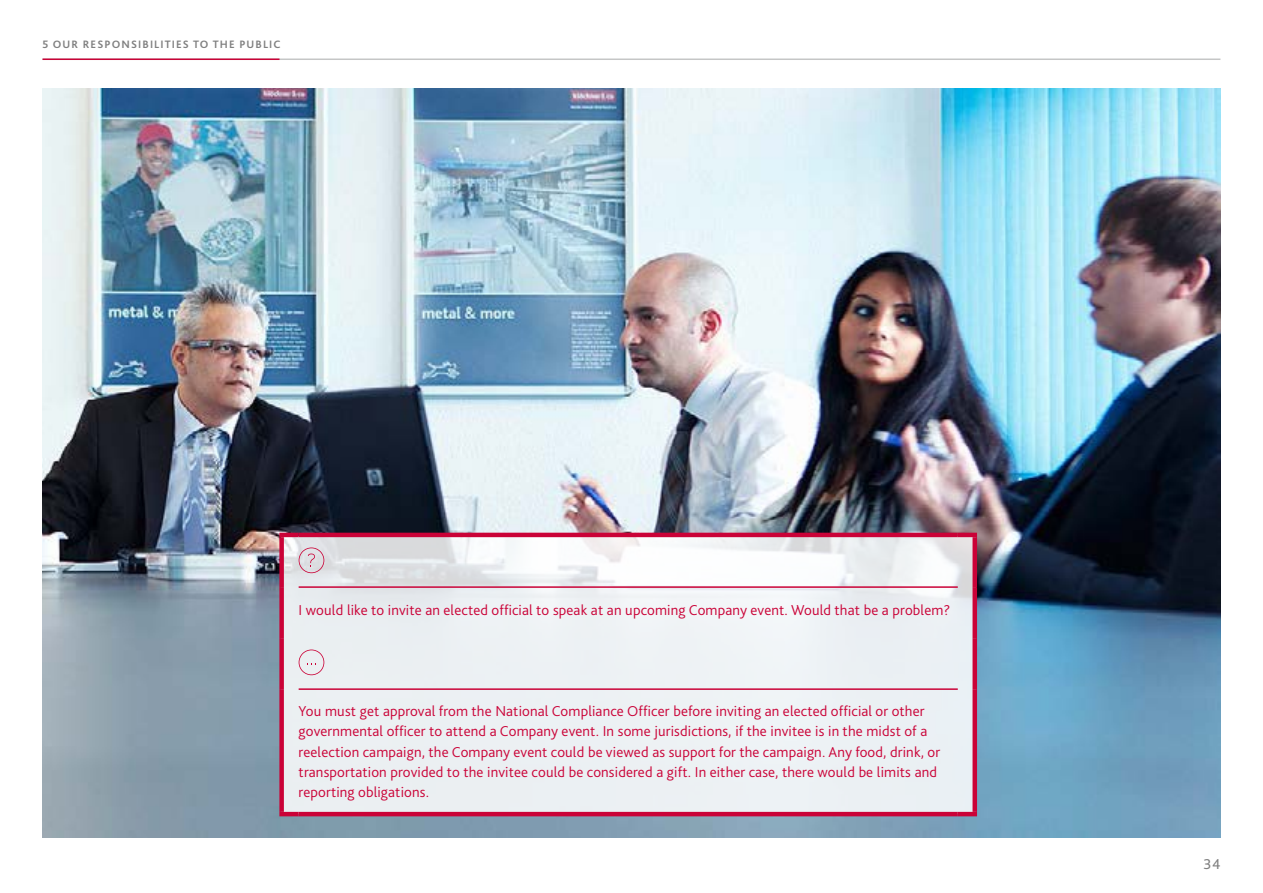
<style>
.page{position:relative;width:1263px;height:893px;background:#fff}
.page>*{position:absolute;margin:0;border:0;box-sizing:border-box;transform-origin:0 0}
.t1{font:300 15px/20.2px "Kl Bliss";letter-spacing:.01em;color:#ca0237}
.t2{font:15px "Kl Bliss";color:#808080}
.t3{font:700 11.25px "Kl Bliss";letter-spacing:.1em;color:#808080}
</style>
<div class="page">
<img style="left:43px;top:88px;width:1177px;height:749px">
<hr style="left:43px;top:59px;width:1177px;height:1px;background:#c5c6c6">
<hr style="left:43px;top:59px;width:236px;height:1px;background:#ca0237">
<svg style="left:284px;top:537px;width:688px;height:275px;fill:#ecf0f4"></svg>
<hr style="left:279px;top:533px;width:20px;height:4px;background:#ca0237">
<div style="left:279px;top:537px;width:5px;height:50px;background:#ca0237"></div>
<hr style="left:299px;top:533px;width:659px;height:4px;background:#ca0237">
<hr style="left:958px;top:533px;width:19px;height:4px;background:#ca0237">
<div style="left:972px;top:537px;width:5px;height:50px;background:#ca0237"></div>
<div style="left:279px;top:587px;width:5px;height:51px;background:#ca0237"></div>
<div style="left:972px;top:587px;width:5px;height:51px;background:#ca0237"></div>
<div style="left:279px;top:638px;width:5px;height:51px;background:#ca0237"></div>
<div style="left:972px;top:638px;width:5px;height:51px;background:#ca0237"></div>
<div style="left:279px;top:689px;width:5px;height:123px;background:#ca0237"></div>
<div style="left:972px;top:689px;width:5px;height:123px;background:#ca0237"></div>
<hr style="left:279px;top:812px;width:20px;height:4px;background:#ca0237">
<hr style="left:299px;top:812px;width:659px;height:4px;background:#ca0237">
<hr style="left:958px;top:812px;width:19px;height:4px;background:#ca0237">
<hr style="left:299px;top:688px;width:659px;height:2px;background:#ca0237">
<hr style="left:299px;top:586px;width:659px;height:2px;background:#ca0237">
<svg style="left:299px;top:547px;width:25px;height:26px"></svg>
<svg style="left:299px;top:649px;width:25px;height:26px"></svg>
<p class="t3" style="left:43px;top:37px;width:238px">5 OUR RESPONSIBILITIES TO THE PUBLIC</p>
<p class="t1" style="left:299px;top:599px;width:653px">I would like to invite an elected official to speak at an upcoming Company event. Would that be a problem?</p>
<p class="t1" style="left:299px;top:701px;width:643px">You must get approval from the National Compliance Officer before inviting an elected official or other governmental officer to attend a Company event. In some jurisdictions, if the invitee is in the midst of a reelection campaign, the Company event could be viewed as support for the campaign. Any food, drink, or transportation provided to the invitee could be considered a gift. In either case, there would be limits and reporting obligations.</p>
<p class="t2" style="left:1203px;top:855px;width:18px">34</p>
</div>
